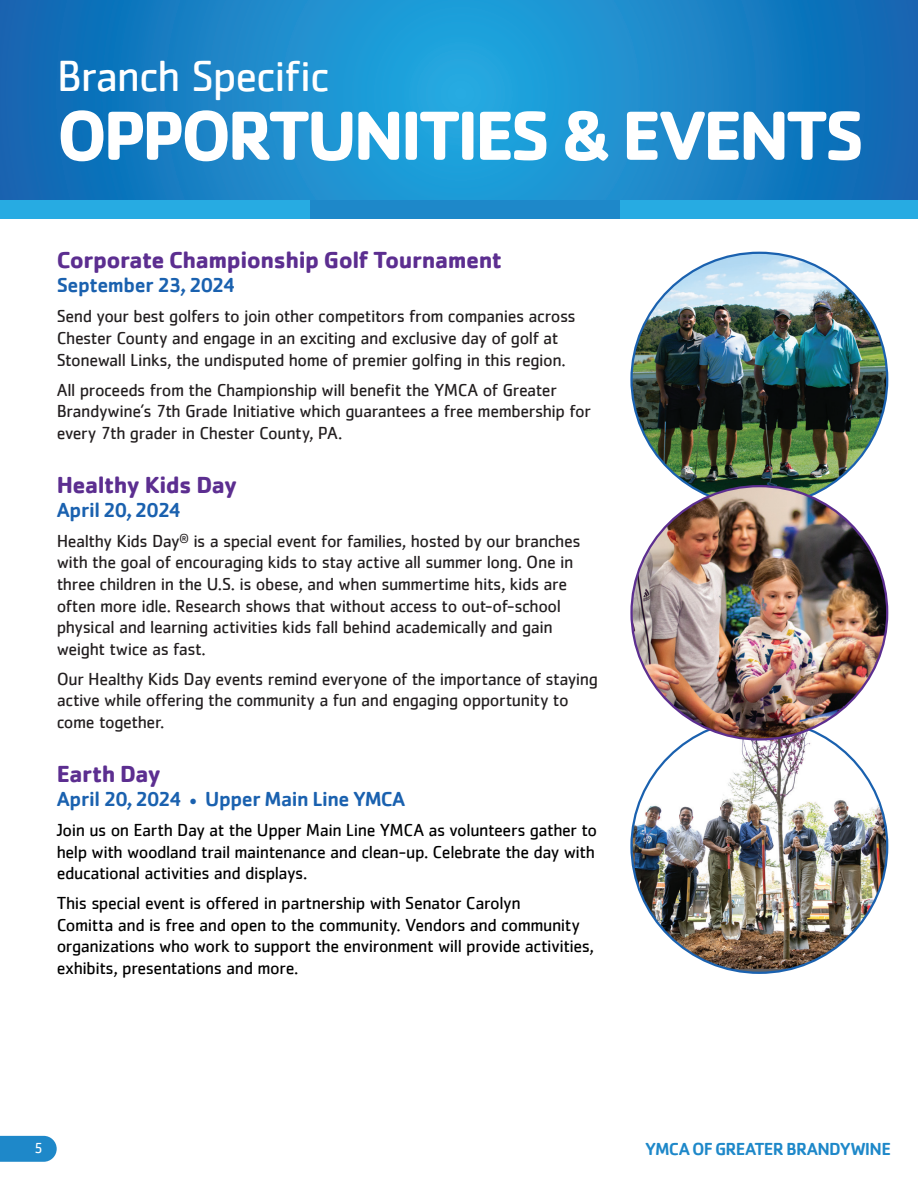
<style>
.page{position:relative;width:918px;height:1188px;background:#fff}
.page>*{position:absolute;margin:0;border:0;box-sizing:border-box;transform-origin:0 0}
.t1{font:700 72px "Cachet";letter-spacing:-.06em;color:#fff}
.t2{font:45px "Cachet";letter-spacing:-.03em;color:#fff}
.t3{font:700 24px "Cachet";letter-spacing:-.025em;color:#5c2e90}
.t4{font:500 21px "Cachet";letter-spacing:-.02em;color:#1a61af}
.t5{font:500 21px "Cachet";letter-spacing:-.05em;color:#1a61af}
.t6{font:18px/21.6px "Cachet";letter-spacing:-.025em;color:#231f20}
.t7{font:18px/21.6px "Cachet";letter-spacing:-.025em;color:#000}
.t8{font:500 18px "Cachet";letter-spacing:-.045em;color:#1e88c9}
.t9{font:15px "Cachet";color:#fff}
.s1{font-family:"Minion Pro";font-weight:400}
</style>
<div class="page">
<img style="left:632px;top:253px;width:255px;height:233px">
<img style="left:633px;top:739px;width:254px;height:230px">
<img style="left:633px;top:486px;width:254px;height:253px">
<svg style="left:0;top:0;width:918px;height:200px;background:#1985c7"></svg>
<div style="left:616px;top:200px;width:302px;height:19px;background:#27abe2"></div>
<div style="left:0;top:200px;width:312px;height:19px;background:#27abe2"></div>
<div style="left:310px;top:200px;width:309px;height:19px;background:#1e88c9"></div>
<svg style="left:0;top:1136px;width:57px;height:26px"></svg>
<h2 class="t2" style="left:57px;top:50px;width:275px">Branch Specific</h2>
<h1 class="t1" style="left:57px;top:89px;width:809px">OPPORTUNITIES &amp; EVENTS</h1>
<h3 class="t3" style="left:57px;top:245px;width:447px">Corporate Championship Golf Tournament</h3>
<p class="t4" style="left:57px;top:272px;width:180px">September 23, 2024</p>
<p class="t6" style="left:57px;top:305px;width:521px">Send your best golfers to join other competitors from companies across<br>Chester County and engage in an exciting and exclusive day of golf at<br>Stonewall Links, the undisputed home of premier golfing in this region.</p>
<p class="t6" style="left:57px;top:378px;width:536px">All proceeds from the Championship will benefit the YMCA of Greater<br>Brandywine’s 7th Grade Initiative which guarantees a free membership for every 7th grader in Chester County, PA.</p>
<h3 class="t3" style="left:57px;top:469px;width:182px">Healthy Kids Day</h3>
<p class="t5" style="left:57px;top:497px;width:126px">April 20, 2024</p>
<p class="t6" style="left:57px;top:530px;width:525px">Healthy Kids Day<sup>®</sup> is a special event for families, hosted by our branches with the goal of encouraging kids to stay active all summer long. One in three children in the U.S. is obese, and when summertime hits, kids are often more idle. Research shows that without access to out-of-school physical and learning activities kids fall behind academically and gain weight twice as fast.</p>
<p class="t6" style="left:57px;top:668px;width:543px">Our Healthy Kids Day events remind everyone of the importance of staying active while offering the community a fun and engaging opportunity to come together.</p>
<h3 class="t3" style="left:57px;top:758px;width:106px">Earth Day</h3>
<p class="t4" style="left:57px;top:786px;width:350px">April 20, 2024 <span class="s1">•</span> Upper Main Line YMCA</p>
<p class="t7" style="left:57px;top:819px;width:542px">Join us on Earth Day at the Upper Main Line YMCA as volunteers gather to help with woodland trail maintenance and clean-up. Celebrate the day with educational activities and displays.</p>
<p class="t7" style="left:57px;top:892px;width:539px">This special event is offered in partnership with Senator Carolyn<br>Comitta and is free and open to the community. Vendors and community organizations who work to support the environment will provide activities, exhibits, presentations and more.</p>
<p class="t9" style="left:34px;top:1140px;width:10px">5</p>
<p class="t8" style="left:645px;top:1137px;width:247px">YMCA OF GREATER BRANDYWINE</p>
</div>
